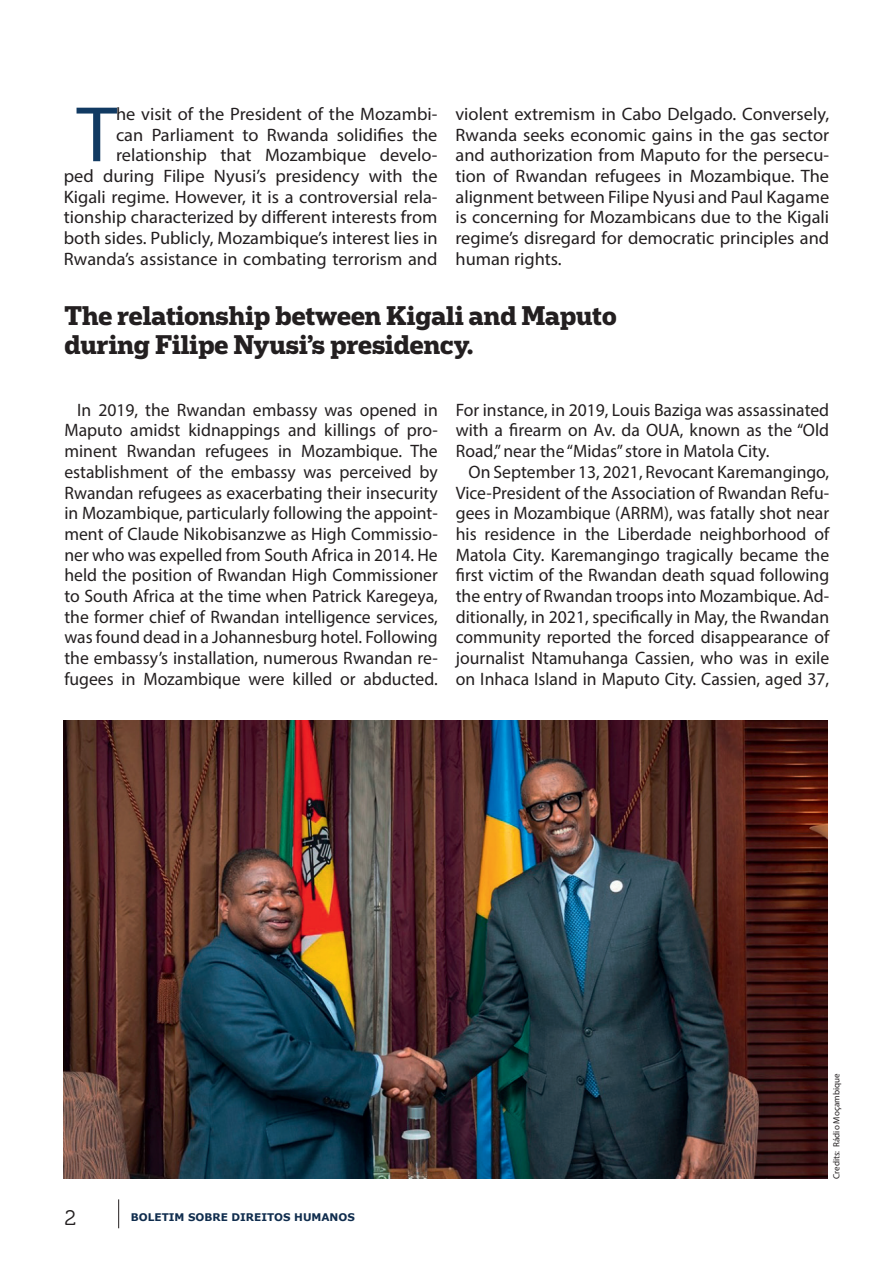
<style>
.page{position:relative;width:893px;height:1263px;background:#fff}
.page>*{position:absolute;margin:0;border:0;box-sizing:border-box;transform-origin:0 0}
.t1{font:79.35px "Myriad Pro";color:#113a62}
.t2{font:700 25.5px/28.5px "Popular";color:#231f20}
.t3{font:21px "Museo 300";color:#231f20}
.t4{font:18px/20.7px "Myriad Pro";color:#231f20;text-align:justify}
.t5{font:700 10.5px "Verdana";color:#102d4e}
.t6{font:9px "Myriad Pro";color:#231f20}
</style>
<div class="page">
<svg style="left:118px;top:1199px;width:1px;height:29px"></svg>
<img style="left:64px;top:721px;width:763px;height:458px">
<p class="t4" style="left:64px;top:103px;width:375px;text-align:right">he visit of the President of the Mozambi-<br>can Parliament to Rwanda solidifies the relationship that Mozambique develo-<br>ped during Filipe Nyusi’s presidency with the Kigali regime. However, it is a controversial rela&shy;tionship characterized by different interests from both sides. Publicly, Mozambique’s interest lies in Rwanda’s assistance in combating terrorism and</p>
<p class="t4" style="left:455px;top:103px;width:375px">violent extremism in Cabo Delgado. Conversely, Rwanda seeks economic gains in the gas sector and authorization from Maputo for the persecu&shy;tion of Rwandan refugees in Mozambique. The alignment between Filipe Nyusi and Paul Kagame is concerning for Mozambicans due to the Kigali regime’s disregard for democratic principles and human rights.</p>
<h2 class="t2" style="left:64px;top:301px;width:554px">The relationship between Kigali and Maputo during Filipe Nyusi’s presidency.</h2>
<h1 class="t1" style="left:77px;top:86px;width:42px">T</h1>
<p class="t4" style="left:64px;top:399px;width:375px;text-indent:13px">In 2019, the Rwandan embassy was opened in Maputo amidst kidnappings and killings of pro&shy;minent Rwandan refugees in Mozambique. The establishment of the embassy was perceived by Rwandan refugees as exacerbating their insecurity in Mozambique, particularly following the appoint&shy;ment of Claude Nikobisanzwe as High Commissio&shy;ner who was expelled from South Africa in 2014. He held the position of Rwandan High Commissioner to South Africa at the time when Patrick Karegeya, the former chief of Rwandan intelligence services, was found dead in a Johannesburg hotel. Following the embassy’s installation, numerous Rwandan re&shy;fugees in Mozambique were killed or abducted.</p>
<p class="t4" style="left:456px;top:399px;width:375px">For instance, in 2019, Louis Baziga was assassinated with a firearm on Av. da OUA, known as the “Old Road,” near the “Midas” store in Matola City.</p>
<p class="t4" style="left:456px;top:461px;width:375px;text-indent:13px">On September 13, 2021, Revocant Karemangingo, Vice-President of the Association of Rwandan Refu&shy;gees in Mozambique (ARRM), was fatally shot near his residence in the Liberdade neighborhood of Matola City. Karemangingo tragically became the first victim of the Rwandan death squad following the entry of Rwandan troops into Mozambique. Ad&shy;ditionally, in 2021, specifically in May, the Rwandan community reported the forced disappearance of journalist Ntamuhanga Cassien, who was in exile on Inhaca Island in Maputo City. Cassien, aged 37,</p>
<p class="t3" style="left:64px;top:1206px;width:13px">2</p>
<p class="t5" style="left:131px;top:1211px;width:225px">BOLETIM SOBRE DIREITOS HUMANOS</p>
<p class="t6" style="left:831px;top:1179px;width:107px;rotate:-90deg">Credits: Rádio Moçambique</p>
</div>
